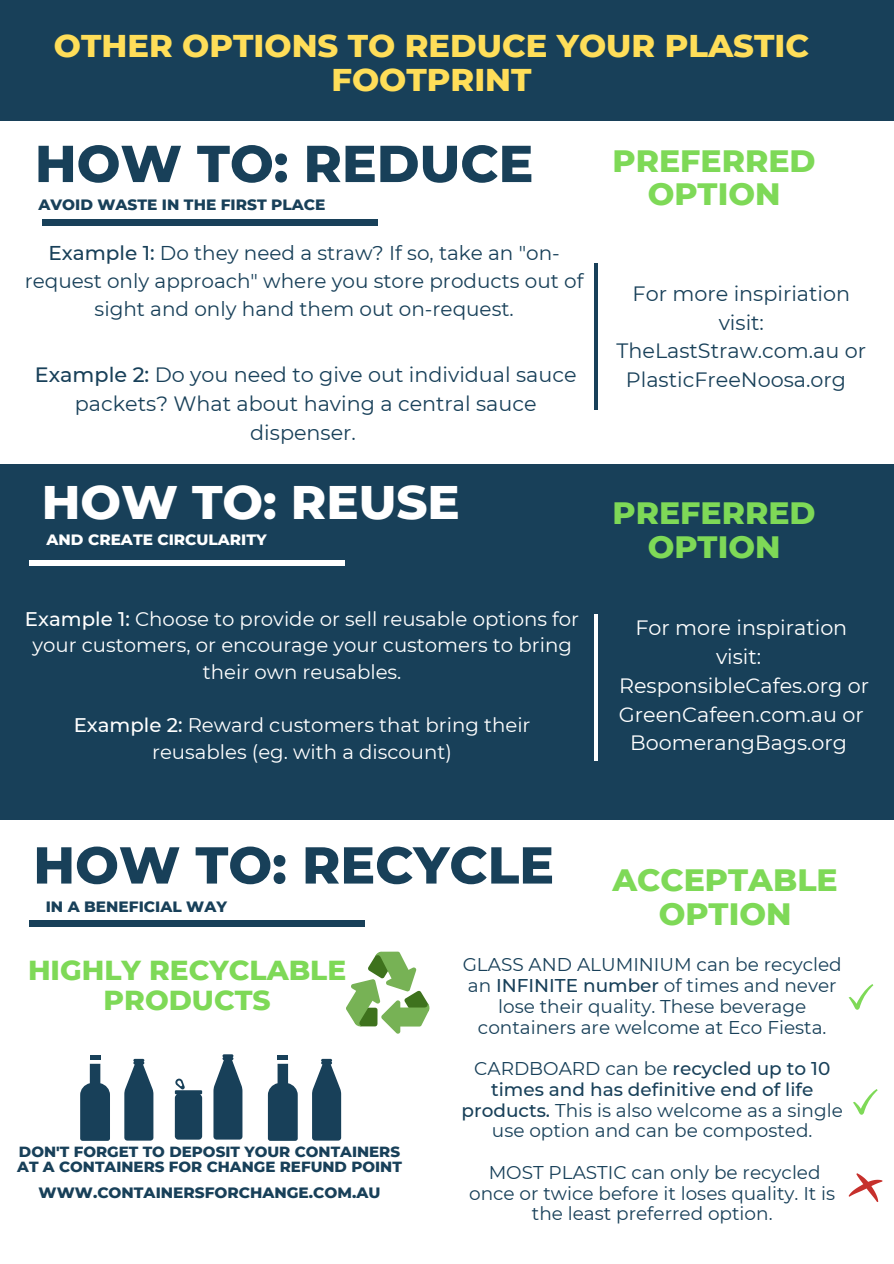
<style>
.page{position:relative;width:894px;height:1264px;background:#fff}
.page>*{position:absolute;margin:0;border:0;box-sizing:border-box;transform-origin:0 0}
.t1{font:800 51.75px "Montserrat";color:#184059}
.t2{font:800 48px "Montserrat";color:#fff}
.t3{font:800 32.1px/34.5px "Montserrat";color:#ffde59;text-align:center}
.t4{font:800 31.5px/33.8px "Montserrat";color:#7ed957;text-align:center}
.t5{font:800 28.05px/30px "Montserrat";color:#7ed957;text-align:center}
.t6{font:20.7px/29px "Montserrat";color:#184059;text-align:center}
.t7{font:20.7px/29px "Montserrat";color:#fff;text-align:center}
.t8{font:19.95px/27.9px "Montserrat";color:#184059;text-align:center}
.t9{font:19.65px/26.5px "Montserrat";color:#fff;text-align:center}
.t10{font:18.45px/20.7px "Montserrat";color:#184059;text-align:center}
.t11{font:800 15.3px "Montserrat";color:#184059}
.t12{font:800 15.3px "Montserrat";color:#fff}
.t13{font:800 15px/15.8px "Montserrat";color:#184059}
.s1{font-weight:500}
</style>
<div class="page">
<div style="left:0;top:464px;width:893px;height:355px;background:#184059"></div>
<div style="left:30px;top:560px;width:315px;height:5px;background:#fff"></div>
<div style="left:42px;top:219px;width:335px;height:7px;background:#184059"></div>
<hr style="left:594px;top:263px;width:3px;height:146px;background:#184059">
<div style="left:0;top:0;width:893px;height:121px;background:#184059"></div>
<hr style="left:594px;top:614px;width:3px;height:146px;background:#fff">
<div style="left:30px;top:920px;width:335px;height:7px;background:#184059"></div>
<svg style="left:848px;top:984px;width:25px;height:25px"></svg>
<svg style="left:853px;top:1089px;width:24px;height:25px"></svg>
<svg style="left:848px;top:1173px;width:34px;height:29px"></svg>
<svg style="left:213px;top:1054px;width:29px;height:85px"></svg>
<svg style="left:175px;top:1078px;width:27px;height:61px"></svg>
<svg style="left:80px;top:1063px;width:30px;height:77px"></svg>
<hr style="left:90px;top:1055px;width:10px;height:4px;background:#184059">
<svg style="left:124px;top:1058px;width:29px;height:82px"></svg>
<svg style="left:268px;top:1063px;width:29px;height:77px"></svg>
<hr style="left:277px;top:1055px;width:11px;height:4px;background:#184059">
<svg style="left:312px;top:1058px;width:29px;height:82px"></svg>
<svg style="left:346px;top:951px;width:84px;height:82px"></svg>
<h3 class="t3" style="left:54px;top:28px;width:756px">OTHER OPTIONS TO REDUCE YOUR PLASTIC<br>FOOTPRINT</h3>
<h1 class="t1" style="left:35px;top:132px;width:500px">HOW TO: REDUCE</h1>
<p class="t11" style="left:38px;top:195px;width:288px">AVOID WASTE IN THE FIRST PLACE</p>
<p class="t8" style="left:25px;top:239px;width:560px"><span class="s1">Example 1:</span> Do they need a straw? If so, take an "on&shy;request only approach" where you store products out of sight and only hand them out on-request.</p>
<p class="t6" style="left:35px;top:360px;width:543px"><span class="s1">Example 2:</span> Do you need to give out individual sauce packets? What about having a central sauce dispenser.</p>
<h2 class="t2" style="left:42px;top:472px;width:419px">HOW TO: REUSE</h2>
<p class="t12" style="left:47px;top:530px;width:222px">AND CREATE CIRCULARITY</p>
<p class="t9" style="left:25px;top:605px;width:555px"><span class="s1">Example 1:</span> Choose to provide or sell reusable options for your customers, or encourage your customers to bring their own reusables.</p>
<p class="t9" style="left:74px;top:711px;width:458px"><span class="s1">Example 2:</span> Reward customers that bring their reusables (eg. with a discount)</p>
<h3 class="t4" style="left:612px;top:143px;width:205px">PREFERRED<br>OPTION</h3>
<p class="t6" style="left:616px;top:279px;width:251px">For more inspiriation visit:<br>TheLastStraw.com.au or<br>PlasticFreeNoosa.org</p>
<h3 class="t4" style="left:612px;top:496px;width:205px">PREFERRED<br>OPTION</h3>
<p class="t7" style="left:618px;top:613px;width:251px">For more inspiration visit:<br>ResponsibleCafes.org or<br>GreenCafeen.com.au or<br>BoomerangBags.org</p>
<h1 class="t1" style="left:33px;top:833px;width:522px">HOW TO: RECYCLE</h1>
<p class="t11" style="left:46px;top:896px;width:183px">IN A BENEFICIAL WAY</p>
<h3 class="t4" style="left:612px;top:862px;width:227px">ACCEPTABLE<br>OPTION</h3>
<h3 class="t5" style="left:28px;top:954px;width:319px">HIGHLY RECYCLABLE<br>PRODUCTS</h3>
<p class="t13" style="left:17px;top:1143px;width:386px">DON'T FORGET TO DEPOSIT YOUR CONTAINERS<br>AT A CONTAINERS FOR CHANGE REFUND POINT</p>
<p class="t11" style="left:39px;top:1183px;width:343px">WWW.CONTAINERSFORCHANGE.COM.AU</p>
<p class="t10" style="left:462px;top:954px;width:380px">GLASS AND ALUMINIUM can be recycled an <span class="s1">INFINITE number</span> of times and never lose their quality. These beverage containers are welcome at Eco Fiesta.</p>
<p class="t10" style="left:461px;top:1058px;width:383px">CARDBOARD can be <span class="s1">recycled up to 10 times and has definitive end of life products.</span> This is also welcome as a single use option and can be composted.</p>
<p class="t10" style="left:469px;top:1161px;width:367px">MOST PLASTIC can only be recycled once or twice before it loses quality. It is the least preferred option.</p>
</div>
